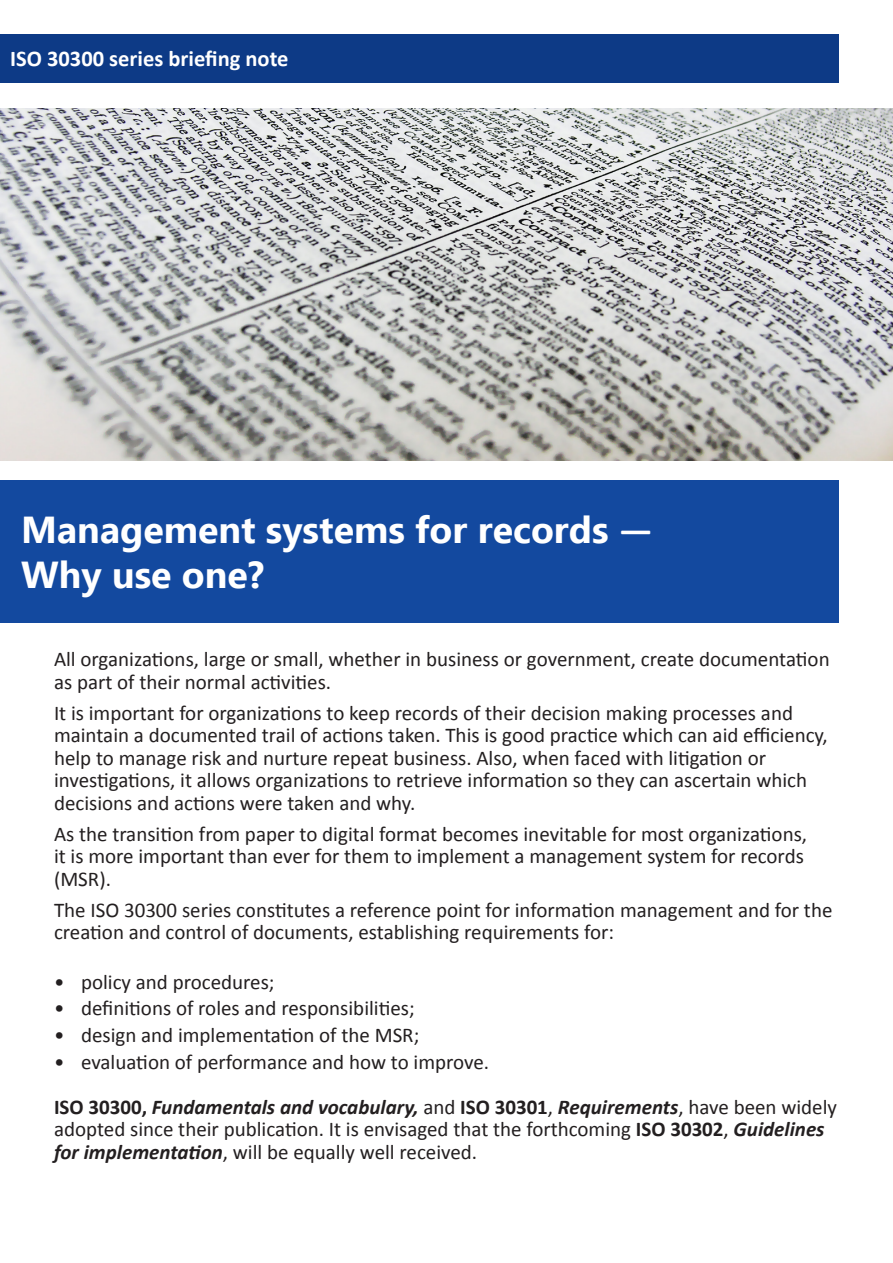
<style>
.page{position:relative;width:893px;height:1263px;background:#fff}
.page>*{position:absolute;margin:0;border:0;box-sizing:border-box;transform-origin:0 0}
.t1{font:700 37.5px/45px "Ebrima";color:#fff}
.t2{font:700 22.5px "Calibri";color:#fff}
.t3{font:21px/22.5px "Calibri";color:#231f20}
.s1{font-family:"Calibri"}
.s2{font-weight:700}
.s3{font-weight:700;font-style:italic}
</style>
<div class="page">
<div style="left:0;top:480px;width:839px;height:143px;background:#13499f"></div>
<div style="left:0;top:34px;width:839px;height:48px;background:#0d3a86"></div>
<img style="left:0;top:108px;width:893px;height:352px">
<p class="t2" style="left:10px;top:43px;width:280px">ISO 30300 series briefing note</p>
<h1 class="t1" style="left:21px;top:509px;width:633px">Management systems for records <span class="s1">—<br></span>Why use one?</h1>
<p class="t3" style="left:54px;top:648px;width:777px">All organizations, large or small, whether in business or government, create documentation as part of their normal activities.</p>
<p class="t3" style="left:54px;top:701px;width:775px">It is important for organizations to keep records of their decision making processes and maintain a documented trail of actions taken. This is good practice which can aid efficiency, help to manage risk and nurture repeat business. Also, when faced with litigation or investigations, it allows organizations to retrieve information so they can ascertain which decisions and actions were taken and why.</p>
<p class="t3" style="left:54px;top:822px;width:755px">As the transition from paper to digital format becomes inevitable for most organizations, it is more important than ever for them to implement a management system for records (MSR).</p>
<p class="t3" style="left:54px;top:898px;width:780px">The ISO 30300 series constitutes a reference point for information management and for the creation and control of documents, establishing requirements for:</p>
<p class="t3" style="left:54px;top:970px;width:222px">• policy and procedures;</p>
<p class="t3" style="left:54px;top:996px;width:362px">• definitions of roles and responsibilities;</p>
<p class="t3" style="left:54px;top:1023px;width:367px">• design and implementation of the MSR;</p>
<p class="t3" style="left:54px;top:1039px;width:784px;line-height:45px">• evaluation of performance and how to improve.<br><span class="s2">ISO 30300,</span> <span class="s3">Fundamentals and vocabulary,</span> and <span class="s2">ISO 30301</span>, <span class="s3">Requirements</span>, have been widely</p>
<p class="t3" style="left:54px;top:1117px;width:772px">adopted since their publication. It is envisaged that the forthcoming <span class="s2">ISO 30302</span>, <span class="s3">Guidelines for implementation</span>, will be equally well received.</p>
</div>
